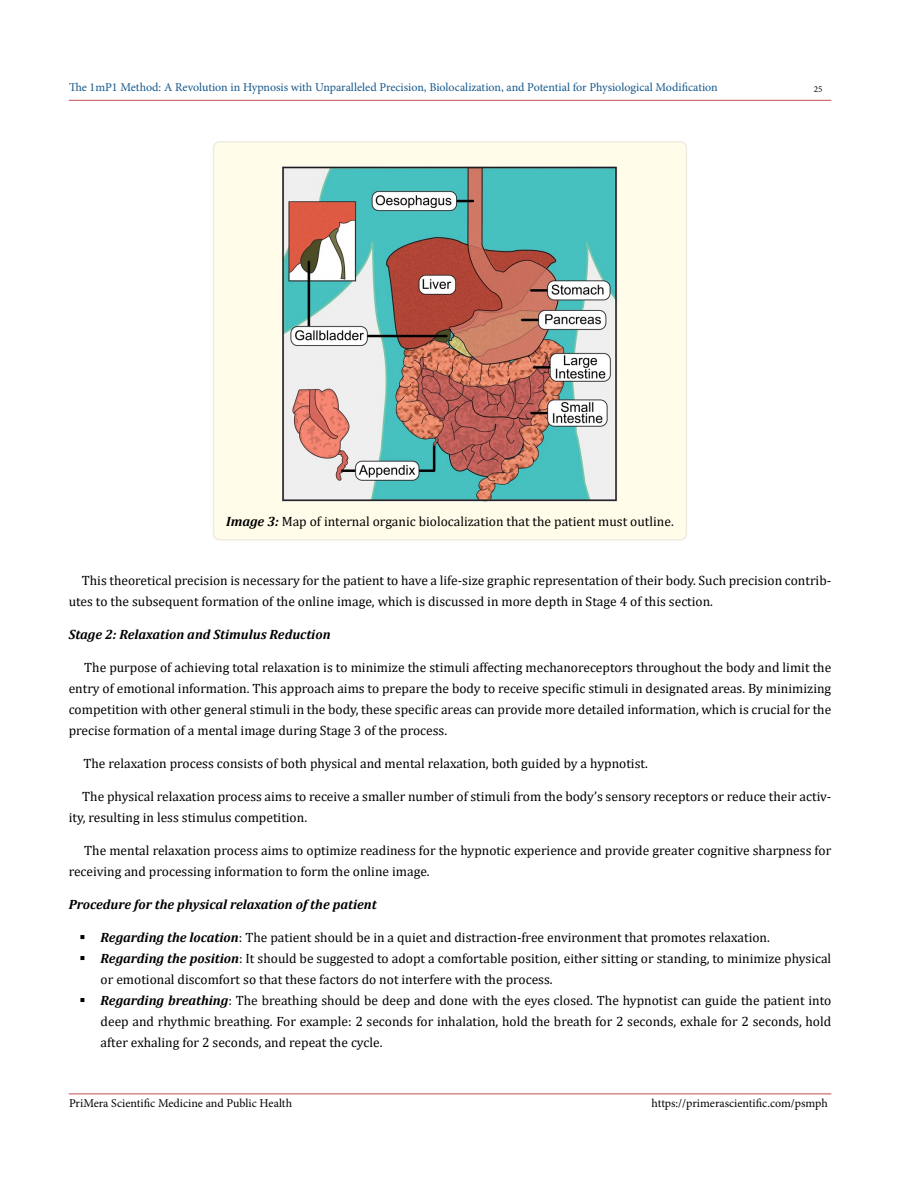
<style>
.page{position:relative;width:900px;height:1188px;background:#fff}
.page>*{position:absolute;margin:0;border:0;box-sizing:border-box;transform-origin:0 0}
.t1{font:13.5px/21px "Cambria";color:#000}
.t2{font:italic 700 13.5px "Cambria";color:#000}
.t3{font:12px "Minion Pro";color:#15588c}
.t4{font:12px "Minion Pro";color:#000}
.t5{font:9px "Minion Pro";color:#000}
.s1{font-weight:700;font-style:italic}
</style>
<div class="page">
<hr style="left:69px;top:100px;width:762px;height:1px;background:#c0504d">
<hr style="left:69px;top:1094px;width:762px;height:1px;background:#c0504d">
<div style="left:214px;top:142px;width:472px;height:398px;background:#fffde9;border-radius:6px"></div>
<div style="left:213px;top:141px;width:474px;height:400px;border:2px solid #eeece1;border-radius:6px"></div>
<img style="left:282px;top:166px;width:336px;height:336px">
<p class="t3" style="left:69px;top:79px;width:650px">The 1mP1 Method: A Revolution in Hypnosis with Unparalleled Precision, Biolocalization, and Potential for Physiological Modification</p>
<p class="t5" style="left:814px;top:83px;width:10px">25</p>
<p class="t1" style="left:226px;top:511px;width:449px"><span class="s1">Image 3:</span> Map of internal organic biolocalization that the patient must outline.</p>
<p class="t1" style="left:69px;top:570px;width:764px;text-indent:13px">This theoretical precision is necessary for the patient to have a life-size graphic representation of their body. Such precision contrib&shy;utes to the subsequent formation of the online image, which is discussed in more depth in Stage 4 of this section.</p>
<p class="t2" style="left:69px;top:625px;width:263px">Stage 2: Relaxation and Stimulus Reduction</p>
<p class="t1" style="left:69px;top:657px;width:764px;text-align:justify;text-indent:16px">The purpose of achieving total relaxation is to minimize the stimuli affecting mechanoreceptors throughout the body and limit the entry of emotional information. This approach aims to prepare the body to receive specific stimuli in designated areas. By minimizing competition with other general stimuli in the body, these specific areas can provide more detailed information, which is crucial for the precise formation of a mental image during Stage 3 of the process.</p>
<p class="t1" style="left:84px;top:753px;width:566px">The relaxation process consists of both physical and mental relaxation, both guided by a hypnotist.</p>
<p class="t1" style="left:69px;top:786px;width:764px;text-indent:14px">The physical relaxation process aims to receive a smaller number of stimuli from the body’s sensory receptors or reduce their activ&shy;ity, resulting in less stimulus competition.</p>
<p class="t1" style="left:69px;top:840px;width:764px;text-indent:16px">The mental relaxation process aims to optimize readiness for the hypnotic experience and provide greater cognitive sharpness for receiving and processing information to form the online image.</p>
<p class="t2" style="left:69px;top:895px;width:309px">Procedure for the physical relaxation of the patient</p>
<p class="t1" style="left:79px;top:927px;width:692px">▪ <span class="s1">Regarding the location</span>: The patient should be in a quiet and distraction-free environment that promotes relaxation.</p>
<p class="t1" style="left:101px;top:948px;width:732px;text-indent:-21px">▪ <span class="s1">Regarding the position</span>: It should be suggested to adopt a comfortable position, either sitting or standing, to minimize physical or emotional discomfort so that these factors do not interfere with the process.</p>
<p class="t1" style="left:101px;top:990px;width:732px;text-align:justify;text-indent:-21px">▪ <span class="s1">Regarding breathing</span>: The breathing should be deep and done with the eyes closed. The hypnotist can guide the patient into deep and rhythmic breathing. For example: 2 seconds for inhalation, hold the breath for 2 seconds, exhale for 2 seconds, hold after exhaling for 2 seconds, and repeat the cycle.</p>
<p class="t4" style="left:69px;top:1095px;width:225px">PriMera Scientific Medicine and Public Health</p>
<p class="t4" style="left:652px;top:1095px;width:178px">https://primerascientific.com/psmph</p>
</div>
